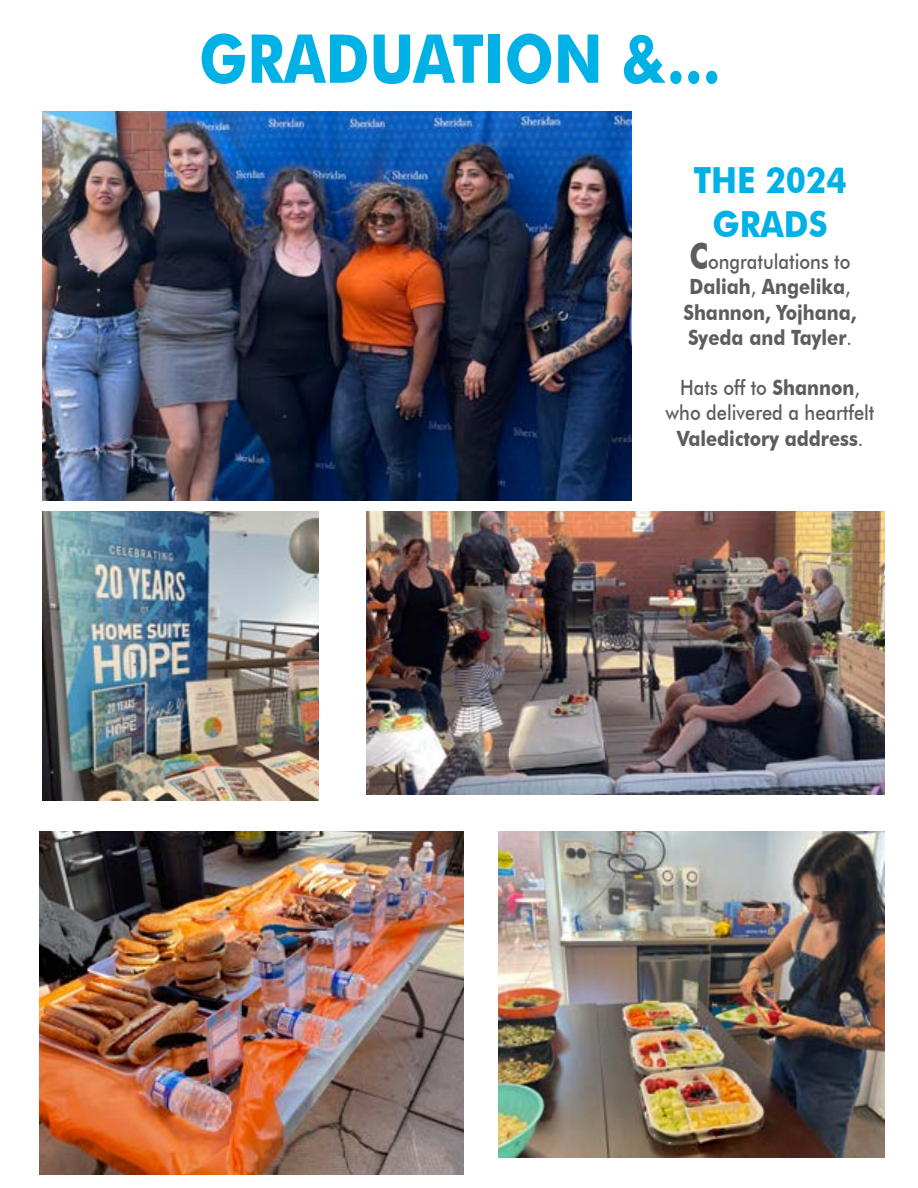
<style>
.page{position:relative;width:918px;height:1188px;background:#fff}
.page>*{position:absolute;margin:0;border:0;box-sizing:border-box;transform-origin:0 0}
.t1{font:700 67.5px "Futura BT";color:#00b1e5;scale:.85 1}
.t2{font:700 36px/43.2px "Futura BT";color:#00b1e5;text-align:center;scale:.9 1}
.t3{font:700 21px/25.2px "Futura BT";color:#5d5d60;scale:.87 1}
.t4{font:500 21px/25.2px "Futura BT";color:#5d5d60;text-align:center;scale:.87 1}
.s1{font-size:36px}
.s2{font-weight:500}
.s3{font-weight:700}
</style>
<div class="page">
<img style="left:40px;top:832px;width:423px;height:342px">
<img style="left:42px;top:512px;width:277px;height:288px">
<img style="left:366px;top:512px;width:519px;height:282px">
<img style="left:498px;top:832px;width:387px;height:326px">
<img style="left:42px;top:111px;width:590px;height:389px">
<h1 class="t1" style="left:199px;top:18px;width:615px">GRADUATION &amp;...</h1>
<h2 class="t2" style="left:693px;top:159px;width:172px">THE 2024<br>GRADS</h2>
<p class="t3" style="left:683px;top:249px;width:201px"><span class="s1">C</span><span class="s2">ongratulations to<br></span>Daliah<span class="s2">,</span> Angelika<span class="s2">,<br></span>Shannon, Yojhana,<br>Syeda and Tayler<span class="s2">.</span></p>
<p class="t4" style="left:666px;top:375px;width:242px">Hats off to <span class="s3">Shannon</span>, who delivered a heartfelt<br><span class="s3">Valedictory address</span>.</p>
</div>
